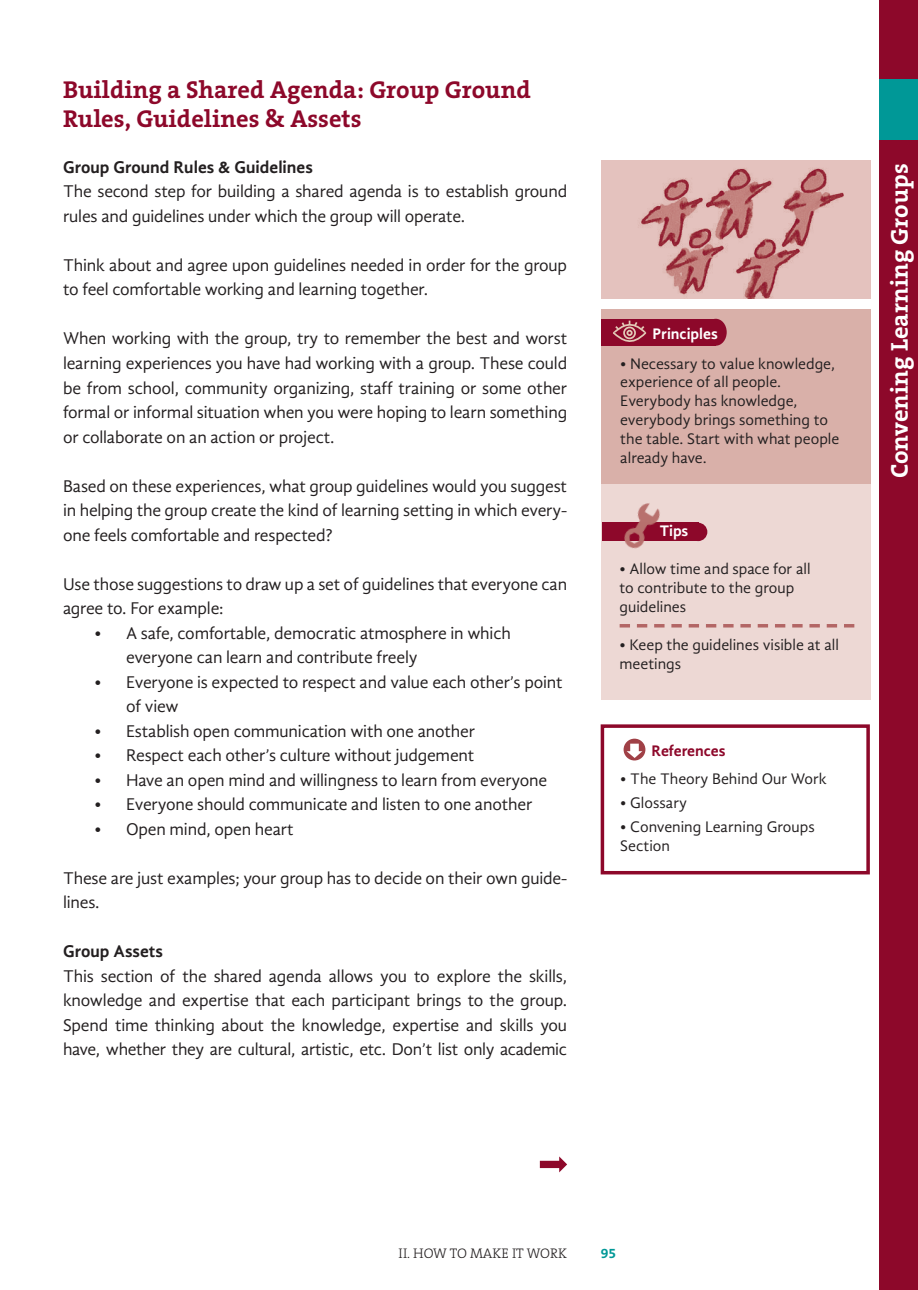
<style>
.page{position:relative;width:918px;height:1290px;background:#fff}
.page>*{position:absolute;margin:0;border:0;box-sizing:border-box;transform-origin:0 0}
.t1{font:700 24.5px/29.4px "The Serif B7";color:#8d082a}
.t2{font:700 24.5px "The Serif B7";color:#fff}
.t3{font:17.5px/24.5px "Gandhi Sans";letter-spacing:-.01em;color:#231f20}
.t4{font:700 17.5px "Gandhi Sans";color:#231f20}
.t5{font:15.75px/18.9px "Gandhi Sans";color:#231f20}
.t6{font:700 15.75px "Gandhi Sans";color:#fff}
.t7{font:700 15.75px "Gandhi Sans";color:#8d082a}
.t8{font:300 14px "The Serif B3";color:#231f20}
.t9{font:700 14px "The Serif B7";color:#009897}
</style>
<div class="page">
<div style="left:879px;top:0;width:39px;height:1290px;background:#8d082a"></div>
<div style="left:879px;top:79px;width:39px;height:61px;background:#009897"></div>
<div style="left:601px;top:309px;width:270px;height:390px;background:#edd8d4"></div>
<div style="left:601px;top:309px;width:270px;height:175px;background:#d9b0a9"></div>
<div style="left:602px;top:523px;width:96px;height:18px;background:#8d082a"></div>
<div style="left:689px;top:523px;width:18px;height:18px;background:#8d082a;border-radius:50%"></div>
<img style="left:616px;top:503px;width:53px;height:46px">
<div style="left:600px;top:724px;width:270px;height:150px;border:4px solid #8d082a"></div>
<svg style="left:540px;top:1156px;width:27px;height:16px"></svg>
<svg style="left:619px;top:624px;width:235px;height:3px"></svg>
<div style="left:601px;top:319px;width:115px;height:27px;background:#8d082a"></div>
<div style="left:705px;top:319px;width:21px;height:27px;background:#8d082a;border-radius:50%"></div>
<svg style="left:613px;top:320px;width:34px;height:22px"></svg>
<svg style="left:623px;top:739px;width:22px;height:21px"></svg>
<svg style="left:626px;top:744px;width:16px;height:14px"></svg>
<img style="left:601px;top:160px;width:270px;height:139px">
<h1 class="t1" style="left:63px;top:76px;width:469px">Building a Shared Agenda: Group Ground<br>Rules, Guidelines &amp; Assets</h1>
<p class="t4" style="left:63px;top:157px;width:251px">Group Ground Rules &amp; Guidelines</p>
<p class="t3" style="left:63px;top:179px;width:506px">The second step for building a shared agenda is to establish ground rules and guidelines under which the group will operate.</p>
<p class="t3" style="left:63px;top:253px;width:505px">Think about and agree upon guidelines needed in order for the group to feel comfortable working and learning together.</p>
<p class="t3" style="left:63px;top:326px;width:506px;text-align:justify">When working with the group, try to remember the best and worst learning experiences you have had working with a group. These could be from school, community organizing, staff training or some other formal or informal situation when you were hoping to learn something or collaborate on an action or project.</p>
<p class="t3" style="left:63px;top:473px;width:505px;text-align:justify">Based on these experiences, what group guidelines would you suggest in helping the group create the kind of learning setting in which every&shy;one feels comfortable and respected?</p>
<p class="t3" style="left:63px;top:571px;width:506px">Use those suggestions to draw up a set of guidelines that everyone can agree to. For example:</p>
<p class="t3" style="left:126px;top:620px;width:386px;text-indent:-32px">• A safe, comfortable, democratic atmosphere in which everyone can learn and contribute freely</p>
<p class="t3" style="left:126px;top:669px;width:438px;text-indent:-32px">• Everyone is expected to respect and value each other’s point of view</p>
<p class="t3" style="left:94px;top:718px;width:382px">• Establish open communication with one another</p>
<p class="t3" style="left:94px;top:743px;width:381px">• Respect each other’s culture without judgement</p>
<p class="t3" style="left:94px;top:767px;width:454px">• Have an open mind and willingness to learn from everyone</p>
<p class="t3" style="left:94px;top:792px;width:439px">• Everyone should communicate and listen to one another</p>
<p class="t3" style="left:94px;top:816px;width:201px">• Open mind, open heart</p>
<p class="t3" style="left:63px;top:865px;width:506px">These are just examples; your group has to decide on their own guide&shy;lines.</p>
<p class="t4" style="left:63px;top:941px;width:102px">Group Assets</p>
<p class="t3" style="left:63px;top:963px;width:506px;text-align:justify">This section of the shared agenda allows you to explore the skills, knowledge and expertise that each participant brings to the group.<br>Spend time thinking about the knowledge, expertise and skills you have, whether they are cultural, artistic, etc. Don’t list only academic</p>
<p class="t6" style="left:652px;top:324px;width:67px">Principles</p>
<p class="t5" style="left:620px;top:354px;width:220px">• Necessary to value knowledge, experience of all people.<br>Everybody has knowledge, everybody brings something to the table. Start with what people already have.</p>
<p class="t6" style="left:659px;top:522px;width:30px">Tips</p>
<p class="t5" style="left:619px;top:559px;width:193px">• Allow time and space for all to contribute to the group guidelines</p>
<p class="t5" style="left:619px;top:635px;width:221px">• Keep the guidelines visible at all meetings</p>
<p class="t7" style="left:651px;top:741px;width:75px">References</p>
<p class="t5" style="left:620px;top:769px;width:208px">• The Theory Behind Our Work</p>
<p class="t5" style="left:620px;top:793px;width:68px">• Glossary</p>
<p class="t5" style="left:620px;top:817px;width:196px">• Convening Learning Groups<br>Section</p>
<h1 class="t2" style="left:887px;top:478px;width:316px;rotate:-90deg">Convening Learning Groups</h1>
<p class="t8" style="left:398px;top:1246px;width:170px">II. HOW TO MAKE IT WORK</p>
<p class="t9" style="left:600px;top:1245px;width:17px">95</p>
</div>
